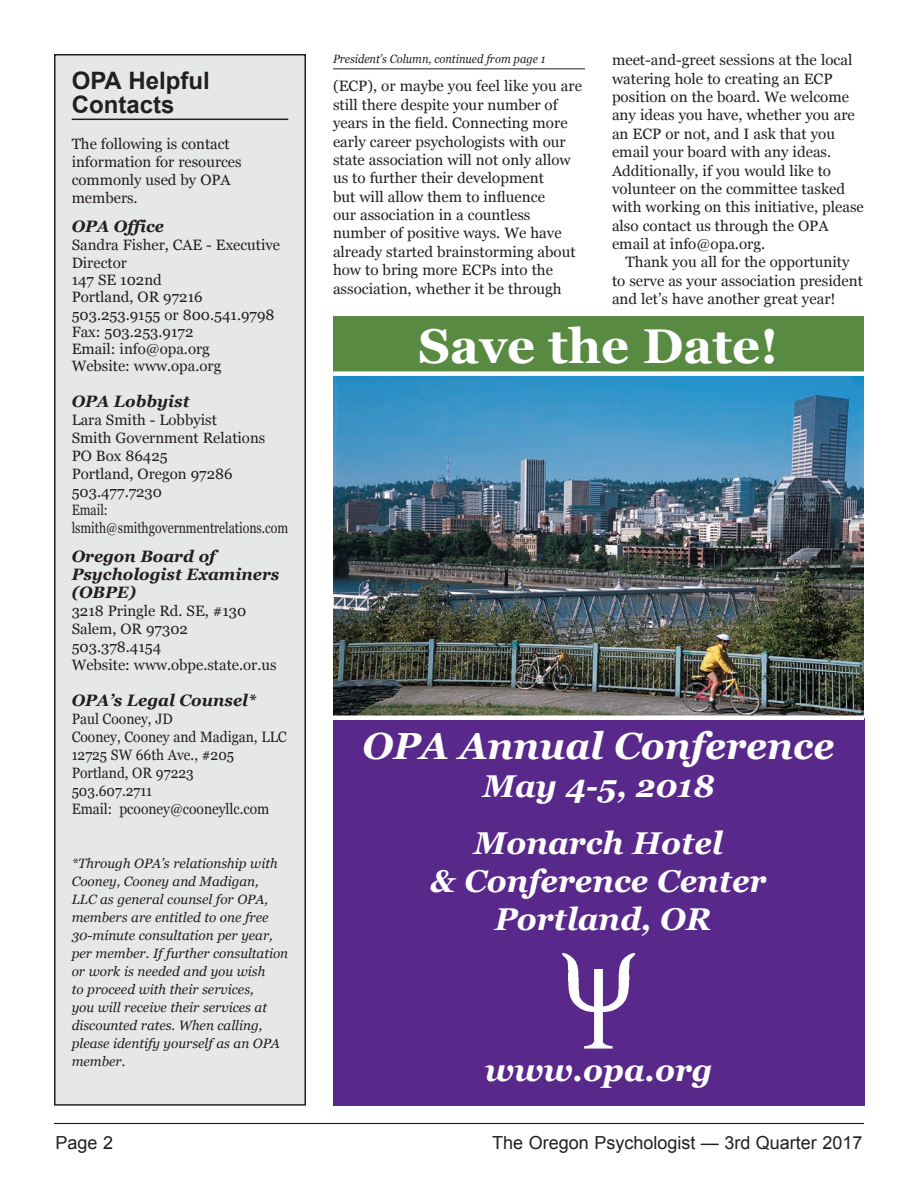
<style>
.page{position:relative;width:918px;height:1188px;background:#fff}
.page>*{position:absolute;margin:0;border:0;box-sizing:border-box;transform-origin:0 0}
.t1{font:700 48.9px "Georgia";color:#fff}
.t2{font:italic 700 37.8px "Georgia";color:#fff}
.t3{font:italic 700 31.5px/56.7px "Georgia";color:#fff}
.t4{font:700 24px/24px "Arial";color:#231f20}
.t5{font:18px "Arial";color:#231f20}
.t6{font:italic 700 16.5px/18px "Georgia";color:#231f20}
.t7{font:15px/18.3px "Georgia";color:#231f20}
.t8{font:15px/18px "Georgia";color:#231f20;scale:.92 1}
.t9{font:italic 13.5px/18px "Georgia";color:#231f20}
.t10{font:italic 12px "Georgia";color:#231f20;scale:.92 1}
</style>
<div class="page">
<hr style="left:333px;top:68px;width:252px;height:1px;background:#231f20">
<hr style="left:54px;top:1123px;width:810px;height:1px;background:#231f20">
<img style="left:333px;top:376px;width:531px;height:340px">
<div style="left:55px;top:55px;width:250px;height:1050px;background:#e6e7e9"></div>
<hr style="left:72px;top:119px;width:216px;height:1px;background:#231f20">
<div style="left:54px;top:54px;width:252px;height:1052px;border:2px solid #231f20"></div>
<div style="left:333px;top:718px;width:531px;height:388px;background:#58298a"></div>
<div style="left:333px;top:317px;width:531px;height:58px;background:#588a42"></div>
<img style="left:562px;top:952px;width:74px;height:97px">
<div style="left:333px;top:371px;width:531px;height:5px;background:#fff"></div>
<hr style="left:333px;top:716px;width:531px;height:4px;background:#fff">
<h3 class="t4" style="left:72px;top:69px;width:140px">OPA Helpful<br>Contacts</h3>
<p class="t7" style="left:72px;top:135px;width:171px">The following is contact information for resources commonly used by OPA members.</p>
<p class="t6" style="left:72px;top:217px;width:94px">OPA Office</p>
<p class="t7" style="left:72px;top:236px;width:210px;line-height:17.4px">Sandra Fisher, CAE - Executive<br>Director<br>147 SE 102nd<br>Portland, OR 97216<br>503.253.9155 or 800.541.9798<br>Fax: 503.253.9172<br>Email: info@opa.org<br>Website: www.opa.org</p>
<p class="t6" style="left:72px;top:393px;width:119px">OPA Lobbyist</p>
<p class="t7" style="left:72px;top:411px;width:218px">Lara Smith - Lobbyist<br>Smith Government Relations<br>PO Box 86425<br>Portland, Oregon 97286<br>503.477.7230<br>Email: lsmith@smithgovernmentrelations.com</p>
<p class="t6" style="left:72px;top:547px;width:209px">Oregon Board of<br>Psychologist Examiners (OBPE)</p>
<p class="t7" style="left:72px;top:602px;width:206px">3218 Pringle Rd. SE, #130<br>Salem, OR 97302<br>503.378.4154<br>Website: www.obpe.state.or.us</p>
<p class="t6" style="left:72px;top:691px;width:186px">OPA’s Legal Counsel*</p>
<p class="t8" style="left:72px;top:710px;width:235px">Paul Cooney, JD<br>Cooney, Cooney and Madigan, LLC<br>12725 SW 66th Ave., #205<br>Portland, OR 97223<br>503.607.2711<br>Email: pcooney@cooneyllc.com</p>
<p class="t9" style="left:72px;top:854px;width:218px">*Through OPA’s relationship with<br>Cooney, Cooney and Madigan,<br>LLC as general counsel for OPA, members are entitled to one free<br>30-minute consultation per year, per member. If further consultation or work is needed and you wish<br>to proceed with their services,<br>you will receive their services at discounted rates. When calling, please identify yourself as an OPA member.</p>
<p class="t10" style="left:333px;top:52px;width:233px">President’s Column, continued from page 1</p>
<p class="t7" style="left:333px;top:77px;width:250px">(ECP), or maybe you feel like you are still there despite your number of years in the field. Connecting more early career psychologists with our state association will not only allow us to further their development<br>but will allow them to influence<br>our association in a countless number of positive ways. We have already started brainstorming about how to bring more ECPs into the association, whether it be through</p>
<p class="t7" style="left:612px;top:51px;width:253px">meet-and-greet sessions at the local watering hole to creating an ECP position on the board. We welcome any ideas you have, whether you are an ECP or not, and I ask that you email your board with any ideas.<br>Additionally, if you would like to volunteer on the committee tasked with working on this initiative, please also contact us through the OPA email at info@opa.org.</p>
<p class="t7" style="left:612px;top:253px;width:253px;text-indent:13px">Thank you all for the opportunity to serve as your association president and let’s have another great year!</p>
<h1 class="t1" style="left:418px;top:318px;width:361px">Save the Date!</h1>
<h2 class="t2" style="left:363px;top:725px;width:473px">OPA Annual Conference</h2>
<h3 class="t3" style="left:474px;top:758px;width:251px">May 4-5, 2018<br>Monarch Hotel</h3>
<h3 class="t3" style="left:431px;top:862px;width:337px;line-height:37.8px;text-align:center">&amp; Conference Center<br>Portland, or</h3>
<h3 class="t3" style="left:485px;top:1042px;width:229px">www.opa.org</h3>
<p class="t5" style="left:56px;top:1130px;width:59px">Page 2</p>
<p class="t5" style="left:492px;top:1130px;width:372px">The Oregon Psychologist — 3rd Quarter 2017</p>
</div>
